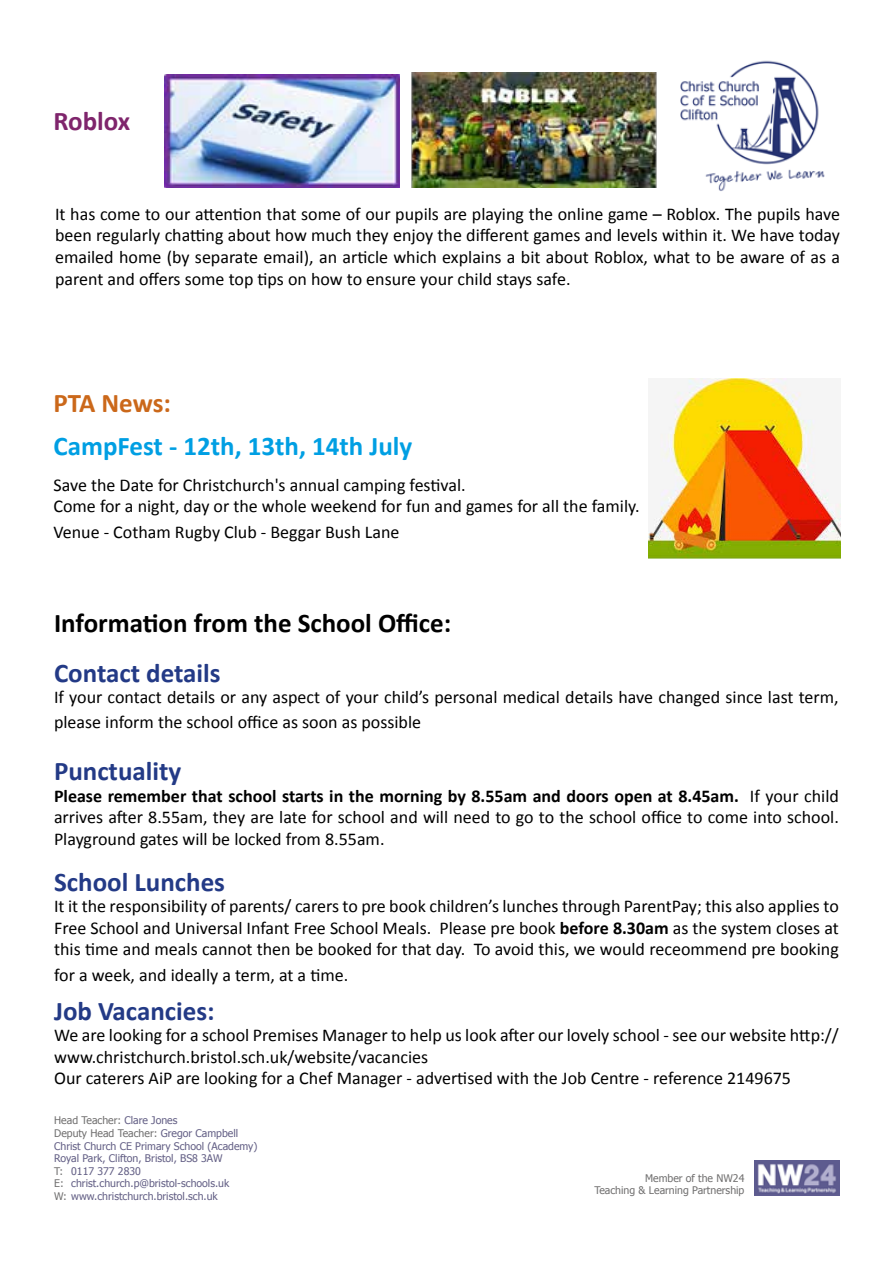
<style>
.page{position:relative;width:893px;height:1263px;background:#fff}
.page>*{position:absolute;margin:0;border:0;box-sizing:border-box;transform-origin:0 0}
.t1{font:700 27px "Calibri";color:#233a86}
.t2{font:700 27px "Calibri";color:#000}
.t3{font:700 27px "Calibri";color:#009fe3}
.t4{font:700 27px "Calibri";letter-spacing:-.005em;color:#cb681a}
.t5{font:700 27px "Calibri";color:#7f256c}
.t6{font:18px/21.6px "Calibri";color:#000;text-align:justify}
.t7{font:10.5px/12.6px "Tahoma";color:#635f85}
.t8{font:10.5px/12.6px "Tahoma";color:#706f6f;text-align:right}
.s1{font-weight:700}
.s2{color:#706f6f}
</style>
<div class="page">
<img style="left:680px;top:60px;width:145px;height:131px">
<img style="left:754px;top:1160px;width:85px;height:35px">
<img style="left:649px;top:378px;width:191px;height:180px">
<img style="left:411px;top:72px;width:245px;height:116px">
<img style="left:164px;top:74px;width:236px;height:113px">
<h1 class="t5" style="left:54px;top:103px;width:78px">Roblox</h1>
<p class="t6" style="left:55px;top:203px;width:786px">It has come to our attention that some of our pupils are playing the online game – Roblox. The pupils have been regularly chatting about how much they enjoy the different games and levels within it. We have today emailed home (by separate email), an article which explains a bit about Roblox, what to be aware of as a parent and offers some top tips on how to ensure your child stays safe.</p>
<h1 class="t4" style="left:54px;top:385px;width:119px">PTA News:</h1>
<h1 class="t3" style="left:54px;top:428px;width:360px">CampFest - 12th, 13th, 14th July</h1>
<p class="t6" style="left:54px;top:474px;width:588px">Save the Date for Christchurch's annual camping festival.<br>Come for a night, day or the whole weekend for fun and games for all the family.</p>
<p class="t6" style="left:54px;top:521px;width:347px">Venue - Cotham Rugby Club - Beggar Bush Lane</p>
<h1 class="t2" style="left:54px;top:606px;width:399px">Information from the School Office:</h1>
<h1 class="t1" style="left:54px;top:655px;width:168px">Contact details</h1>
<p class="t6" style="left:54px;top:685px;width:786px;line-height:25.2px">If your contact details or any aspect of your child’s personal medical details have changed since last term, please inform the school office as soon as possible</p>
<h1 class="t1" style="left:54px;top:754px;width:129px">Punctuality</h1>
<p class="t6" style="left:54px;top:785px;width:786px"><span class="s1">Please remember that school starts in the morning by 8.55am and doors open at 8.45am.</span> If your child arrives after 8.55am, they are late for school and will need to go to the school office to come into school.<br>Playground gates will be locked from 8.55am.</p>
<h1 class="t1" style="left:54px;top:864px;width:172px">School Lunches</h1>
<p class="t6" style="left:54px;top:895px;width:786px">It it the responsibility of parents/ carers to pre book children’s lunches through ParentPay; this also applies to Free School and Universal Infant Free School Meals. Please pre book <span class="s1">before 8.30am</span> as the system closes at this time and meals cannot then be booked for that day. To avoid this, we would receommend pre booking</p>
<p class="t6" style="left:54px;top:964px;width:296px">for a week, and ideally a term, at a time.</p>
<h1 class="t1" style="left:54px;top:993px;width:162px">Job Vacancies:</h1>
<p class="t6" style="left:54px;top:1024px;width:786px;text-align:left">We are looking for a school Premises Manager to help us look after our lovely school - see our website http:// www.christchurch.bristol.sch.uk/website/vacancies<br>Our caterers AiP are looking for a Chef Manager - advertised with the Job Centre - reference 2149675</p>
<p class="t7" style="left:54px;top:1114px;width:205px"><span class="s2">Head Teacher:</span> Clare Jones<br><span class="s2">Deputy Head Teacher:</span> Gregor Campbell Christ Church CE Primary School (Academy)<br>Royal Park, Clifton, Bristol, BS8 3AW<br><span class="s2">T:</span> 0117 377 2830<br><span class="s2">E:</span> christ.church.p@bristol-schools.uk<br><span class="s2">W:</span> www.christchurch.bristol.sch.uk</p>
<p class="t8" style="left:594px;top:1171px;width:152px">Member of the NW24<br>Teaching &amp; Learning Partnership</p>
</div>
